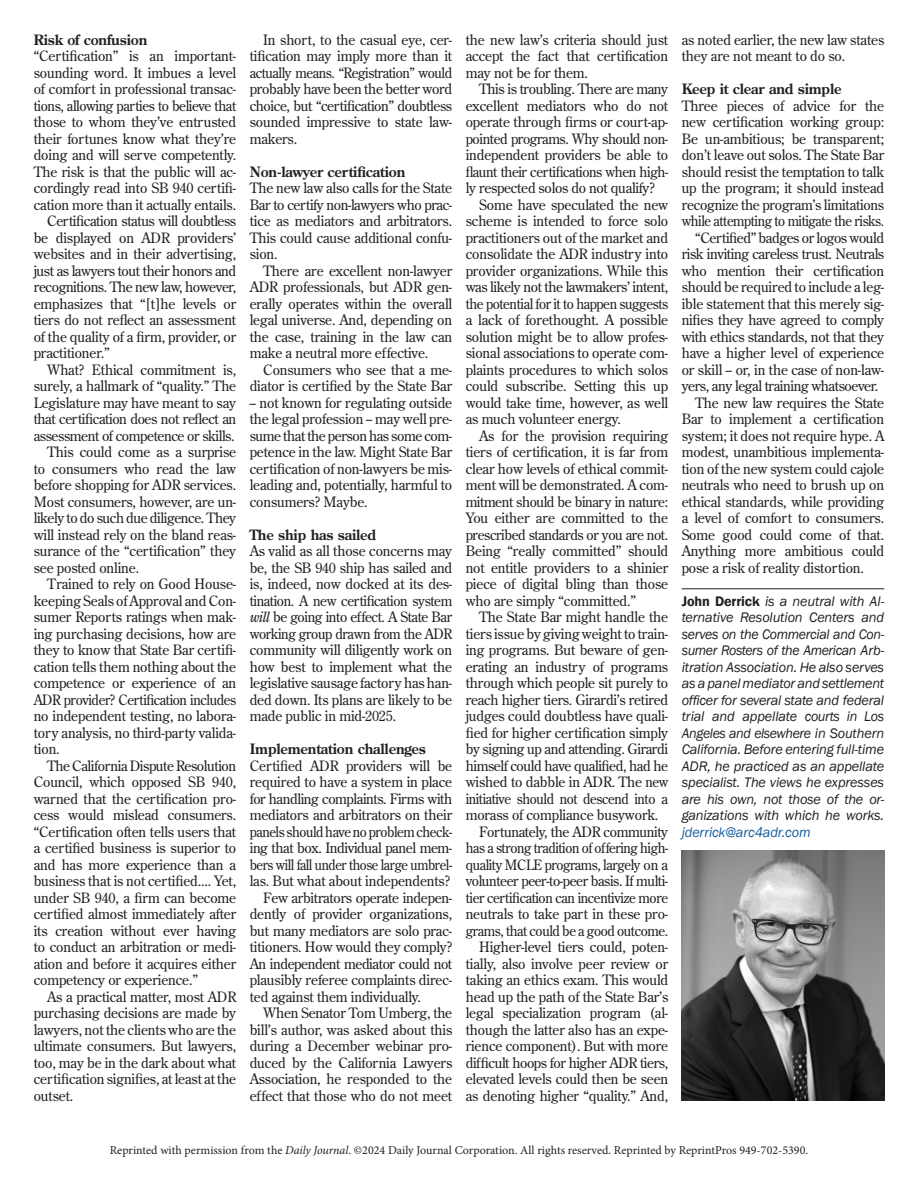
<style>
.page{position:relative;width:918px;height:1188px;background:#fff}
.page>*{position:absolute;margin:0;border:0;box-sizing:border-box;transform-origin:0 0}
.t1{font:14.25px/16.5px "Century Old Style Std";letter-spacing:-.01em;color:#231f20;text-align:justify}
.t2{font:italic 14.25px/16.5px "Franklin Gothic";letter-spacing:-.01em;color:#231f20;text-align:justify}
.t3{font:700 14.25px "Century Old Style Std";letter-spacing:-.01em;color:#231f20}
.t4{font:12px "Minion Pro";color:#231f20}
.s1{font-style:italic}
.s2{font-weight:600;font-style:normal}
.s3{color:#175d9e}
</style>
<div class="page">
<hr style="left:682px;top:588px;width:202px;height:1px;background:#231f20">
<img style="left:682px;top:850px;width:202px;height:250px">
<p class="t3" style="left:34px;top:30px;width:115px">Risk of confusion</p>
<p class="t1" style="left:34px;top:48px;width:204px">“Certification” is an important&shy;sounding word. It imbues a level of comfort in professional transac&shy;tions, allowing parties to believe that those to whom they’ve entrusted their fortunes know what they’re doing and will serve competently.<br>The risk is that the public will ac&shy;cordingly read into SB 940 certifi&shy;cation more than it actually entails.</p>
<p class="t1" style="left:34px;top:213px;width:204px;text-indent:14px">Certification status will doubtless be displayed on ADR providers’ websites and in their advertising, just as lawyers tout their honors and recognitions. The new law, however, emphasizes that “[t]he levels or tiers do not reflect an assessment of the quality of a firm, provider, or practitioner.”</p>
<p class="t1" style="left:34px;top:361px;width:204px;text-indent:14px">What? Ethical commitment is, surely, a hallmark of “quality.” The Legislature may have meant to say that certification does not reflect an assessment of competence or skills.</p>
<p class="t1" style="left:34px;top:444px;width:204px;text-indent:14px">This could come as a surprise to consumers who read the law before shopping for ADR services.<br>Most consumers, however, are un&shy;likely to do such due diligence. They will instead rely on the bland reas&shy;surance of the “certification” they see posted online.</p>
<p class="t1" style="left:34px;top:576px;width:204px;text-indent:14px">Trained to rely on Good House&shy;keeping Seals of Approval and Con&shy;sumer Reports ratings when mak&shy;ing purchasing decisions, how are they to know that State Bar certifi&shy;cation tells them nothing about the competence or experience of an ADR provider? Certification includes no independent testing, no labora&shy;tory analysis, no third-party valida&shy;tion.</p>
<p class="t1" style="left:34px;top:757px;width:204px;text-indent:14px">The California Dispute Resolution Council, which opposed SB 940, warned that the certification pro&shy;cess would mislead consumers. “Certification often tells users that a certified business is superior to and has more experience than a business that is not certified.... Yet, under SB 940, a firm can become certified almost immediately after its creation without ever having to conduct an arbitration or medi&shy;ation and before it acquires either competency or experience.”</p>
<p class="t1" style="left:34px;top:988px;width:204px;text-indent:14px">As a practical matter, most ADR purchasing decisions are made by lawyers, not the clients who are the ultimate consumers. But lawyers, too, may be in the dark about what certification signifies, at least at the outset.</p>
<p class="t1" style="left:250px;top:31px;width:204px;text-indent:14px">In short, to the casual eye, cer&shy;tification may imply more than it actually means. “Registration” would probably have been the better word choice, but “certification” doubtless sounded impressive to state law&shy;makers.</p>
<p class="t3" style="left:250px;top:162px;width:157px">Non-lawyer certification</p>
<p class="t1" style="left:250px;top:180px;width:204px">The new law also calls for the State Bar to certify non-lawyers who prac&shy;tice as mediators and arbitrators.<br>This could cause additional confu&shy;sion.</p>
<p class="t1" style="left:250px;top:262px;width:204px;text-indent:14px">There are excellent non-lawyer ADR professionals, but ADR gen&shy;erally operates within the overall legal universe. And, depending on the case, training in the law can make a neutral more effective.</p>
<p class="t1" style="left:250px;top:361px;width:204px;text-indent:14px">Consumers who see that a me&shy;diator is certified by the State Bar -- not known for regulating outside the legal profession -- may well pre&shy;sume that the person has some com&shy;petence in the law. Might State Bar certification of non-lawyers be mis&shy;leading and, potentially, harmful to consumers? Maybe.</p>
<p class="t3" style="left:250px;top:525px;width:128px">The ship has sailed</p>
<p class="t1" style="left:250px;top:543px;width:204px">As valid as all those concerns may be, the SB 940 ship has sailed and is, indeed, now docked at its des&shy;tination. A new certification system <span class="s1">will</span> be going into effect. A State Bar working group drawn from the ADR community will diligently work on how best to implement what the legislative sausage factory has han&shy;ded down. Its plans are likely to be made public in mid-2025.</p>
<p class="t3" style="left:250px;top:740px;width:178px">Implementation challenges</p>
<p class="t1" style="left:250px;top:757px;width:204px">Certified ADR providers will be required to have a system in place for handling complaints. Firms with mediators and arbitrators on their panels should have no problem check&shy;ing that box. Individual panel mem&shy;bers will fall under those large umbrel&shy;las. But what about independents?</p>
<p class="t1" style="left:250px;top:889px;width:204px;text-indent:14px">Few arbitrators operate indepen&shy;dently of provider organizations, but many mediators are solo prac&shy;titioners. How would they comply?<br>An independent mediator could not plausibly referee complaints direc&shy;ted against them individually.</p>
<p class="t1" style="left:250px;top:1005px;width:204px;text-indent:14px">When Senator Tom Umberg, the bill’s author, was asked about this during a December webinar pro&shy;duced by the California Lawyers Association, he responded to the effect that those who do not meet</p>
<p class="t1" style="left:466px;top:31px;width:204px">the new law’s criteria should just accept the fact that certification may not be for them.</p>
<p class="t1" style="left:466px;top:81px;width:204px;text-indent:14px">This is troubling. There are many excellent mediators who do not operate through firms or court-ap&shy;pointed programs. Why should non&shy;independent providers be able to flaunt their certifications when high&shy;ly respected solos do not qualify?</p>
<p class="t1" style="left:466px;top:196px;width:204px;text-indent:14px">Some have speculated the new scheme is intended to force solo practitioners out of the market and consolidate the ADR industry into provider organizations. While this was likely not the lawmakers’ intent, the potential for it to happen suggests a lack of forethought. A possible solution might be to allow profes&shy;sional associations to operate com&shy;plaints procedures to which solos could subscribe. Setting this up would take time, however, as well as much volunteer energy.</p>
<p class="t1" style="left:466px;top:427px;width:204px;text-indent:14px">As for the provision requiring tiers of certification, it is far from clear how levels of ethical commit&shy;ment will be demonstrated. A com&shy;mitment should be binary in nature:<br>You either are committed to the prescribed standards or you are not.<br>Being “really committed” should not entitle providers to a shinier piece of digital bling than those who are simply “committed.”</p>
<p class="t1" style="left:466px;top:609px;width:204px;text-indent:14px">The State Bar might handle the tiers issue by giving weight to train&shy;ing programs. But beware of gen&shy;erating an industry of programs through which people sit purely to reach higher tiers. Girardi’s retired judges could doubtless have quali&shy;fied for higher certification simply by signing up and attending. Girardi himself could have qualified, had he wished to dabble in ADR. The new initiative should not descend into a morass of compliance busywork.</p>
<p class="t1" style="left:466px;top:823px;width:204px;text-indent:14px">Fortunately, the ADR community has a strong tradition of offering high&shy;quality MCLE programs, largely on a volunteer peer-to-peer basis. If multi&shy;tier certification can incentivize more neutrals to take part in these pro&shy;grams, that could be a good outcome.</p>
<p class="t1" style="left:466px;top:939px;width:204px;text-indent:14px">Higher-level tiers could, poten&shy;tially, also involve peer review or taking an ethics exam. This would head up the path of the State Bar’s legal specialization program (al&shy;though the latter also has an expe&shy;rience component). But with more difficult hoops for higher ADR tiers, elevated levels could then be seen as denoting higher “quality.” And,</p>
<p class="t1" style="left:682px;top:31px;width:204px">as noted earlier, the new law states they are not meant to do so.</p>
<p class="t3" style="left:682px;top:80px;width:161px">Keep it clear and simple</p>
<p class="t1" style="left:682px;top:97px;width:204px">Three pieces of advice for the new certification working group:<br>Be un-ambitious; be transparent; don’t leave out solos. The State Bar should resist the temptation to talk up the program; it should instead recognize the program’s limitations while attempting to mitigate the risks.</p>
<p class="t1" style="left:682px;top:229px;width:204px;text-indent:14px">“Certified” badges or logos would risk inviting careless trust. Neutrals who mention their certification should be required to include a leg&shy;ible statement that this merely sig&shy;nifies they have agreed to comply with ethics standards, not that they have a higher level of experience or skill -- or, in the case of non-law&shy;yers, any legal training whatsoever.</p>
<p class="t1" style="left:682px;top:394px;width:204px;text-indent:14px">The new law requires the State Bar to implement a certification system; it does not require hype. A modest, unambitious implementa&shy;tion of the new system could cajole neutrals who need to brush up on ethical standards, while providing a level of comfort to consumers.<br>Some good could come of that.<br>Anything more ambitious could pose a risk of reality distortion.</p>
<p class="t2" style="left:682px;top:593px;width:204px"><span class="s2">John Derrick</span> is a neutral with Al&shy;ternative Resolution Centers and serves on the Commercial and Con&shy;sumer Rosters of the American Arb&shy;itration Association. He also serves as a panel mediator and settlement officer for several state and federal trial and appellate courts in Los Angeles and elsewhere in Southern California. Before entering full-time ADR, he practiced as an appellate specialist. The views he expresses are his own, not those of the or&shy;ganizations with which he works. <span class="s3">jderrick@arc4adr.com</span></p>
<p class="t4" style="left:110px;top:1142px;width:700px">Reprinted with permission from the <span class="s1">Daily Journal</span>. ©2024 Daily Journal Corporation. All rights reserved. Reprinted by ReprintPros 949-702-5390.</p>
</div>
